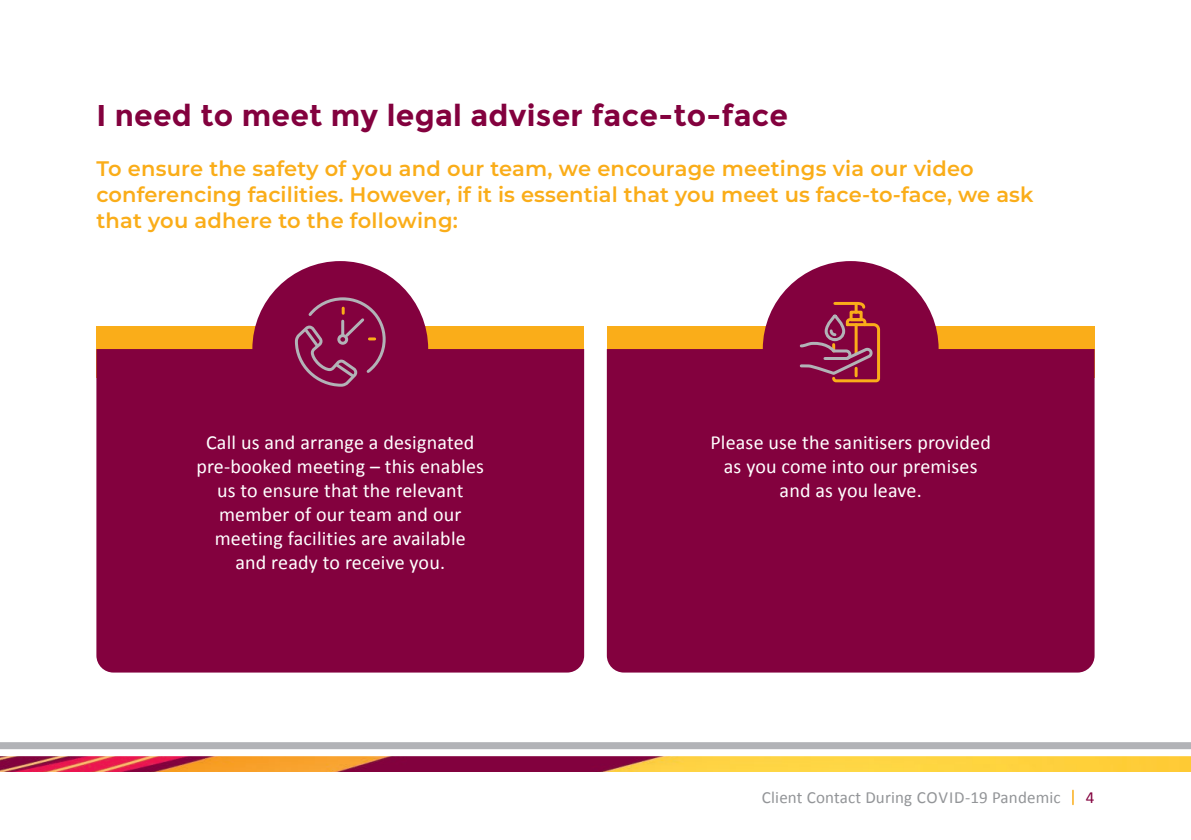
<style>
.page{position:relative;width:1191px;height:840px;background:#fff}
.page>*{position:absolute;margin:0;border:0;box-sizing:border-box;transform-origin:0 0}
.t1{font:700 30px "Montserrat";letter-spacing:.01em;color:#83013e}
.t2{font:600 21px/26px "Montserrat";letter-spacing:.005em;color:#faad19}
.t3{font:20px/24px "Calibri";letter-spacing:.01em;color:#fff;text-align:center}
.t4{font:17px "Calibri";letter-spacing:.01em;color:#939598}
.t5{font:17px "Calibri";color:#83013e}
</style>
<div class="page">
<div style="left:96px;top:326px;width:488px;height:51px;background:#faad19"></div>
<div style="left:96px;top:349px;width:488px;height:323px;background:#83013e"></div>
<div style="left:607px;top:326px;width:487px;height:51px;background:#faad19"></div>
<div style="left:607px;top:349px;width:487px;height:323px;background:#83013e"></div>
<div style="left:252px;top:261px;width:176px;height:176px;background:#83013e;border-radius:50%"></div>
<svg style="left:294px;top:297px;width:92px;height:90px"></svg>
<div style="left:763px;top:261px;width:175px;height:176px;background:#83013e;border-radius:50%"></div>
<svg style="left:799px;top:302px;width:82px;height:81px"></svg>
<img style="left:0;top:756px;width:1191px;height:15px">
<svg style="left:1072px;top:789px;width:1px;height:15px"></svg>
<svg style="left:0;top:748px;width:1191px;height:2px"></svg>
<svg style="left:0;top:742px;width:1191px;height:6px;background:#b4b5b9"></svg>
<p class="t1" style="left:96px;top:97px;width:693px">I need to meet my legal adviser face-to-face</p>
<p class="t2" style="left:96px;top:154px;width:938px">To ensure the safety of you and our team, we encourage meetings via our video conferencing facilities. However, if it is essential that you meet us face-to-face, we ask that you adhere to the following:</p>
<p class="t3" style="left:196px;top:430px;width:289px">Call us and arrange a designated pre-booked meeting – this enables us to ensure that the relevant member of our team and our meeting facilities are available<br>and ready to receive you.</p>
<p class="t3" style="left:710px;top:430px;width:282px">Please use the sanitisers provided as you come into our premises and as you leave.</p>
<p class="t4" style="left:762px;top:784px;width:300px">Client Contact During COVID-19 Pandemic</p>
<p class="t5" style="left:1086px;top:784px;width:10px">4</p>
</div>
